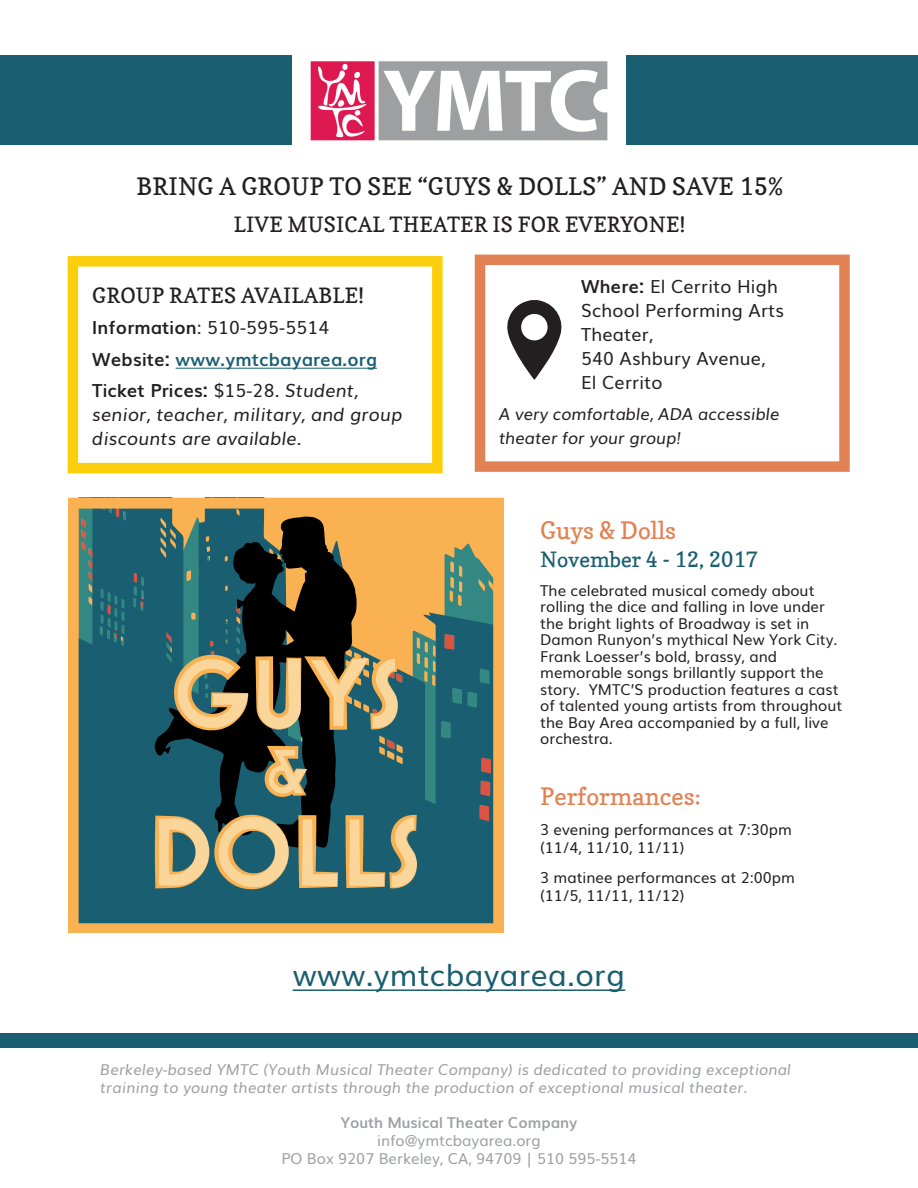
<style>
.page{position:relative;width:918px;height:1188px;background:#fff}
.page>*{position:absolute;margin:0;border:0;box-sizing:border-box;transform-origin:0 0}
.t1{font:30px "Muli";letter-spacing:.01em;color:#195e71}
.t2{font:24px "Copse";letter-spacing:.01em;color:#231f20}
.t3{font:24px "Copse";color:#e18255}
.t4{font:21px "Copse";letter-spacing:.01em;color:#231f20}
.t5{font:21px "Copse";color:#195e71}
.t6{font:700 18px/31.5px "Muli";letter-spacing:.01em;color:#231f20}
.t7{font:18px/24px "Muli";letter-spacing:.01em;color:#231f20}
.t8{font:italic 18px/24px "Muli";letter-spacing:.01em;color:#231f20}
.t9{font:italic 16.5px/24px "Muli";color:#231f20}
.t10{font:15px/16.5px "Muli";color:#231f20}
.t11{font:italic 15px/18px "Muli";letter-spacing:.01em;color:#9d9fa2}
.t12{font:15px/18px "Muli";color:#9d9fa2;text-align:center}
.t13{font:700 15px "Muli";color:#9d9fa2}
.s1{font-weight:400}
.s2{color:#195e71}
.s3{font-weight:400;font-style:italic}
.s4{font-weight:700}
</style>
<div class="page">
<svg style="left:475px;top:255px;width:375px;height:217px"></svg>
<div style="left:0;top:56px;width:291px;height:89px;background:#195e71"></div>
<div style="left:627px;top:56px;width:291px;height:89px;background:#195e71"></div>
<img style="left:310px;top:61px;width:298px;height:80px">
<svg style="left:68px;top:256px;width:375px;height:217px"></svg>
<hr style="left:176px;top:368px;width:201px;height:1px;background:#195e71">
<svg style="left:506px;top:300px;width:59px;height:80px"></svg>
<div style="left:0;top:1033px;width:918px;height:15px;background:#195e71"></div>
<hr style="left:293px;top:989px;width:332px;height:2px;background:#195e71">
<svg style="left:68px;top:498px;width:435px;height:435px;background:#5d705f"></svg>
<h2 class="t2" style="left:137px;top:172px;width:648px">BRING A GROUP TO SEE “GUYS &amp; DOLLS” AND SAVE 15%</h2>
<h3 class="t4" style="left:234px;top:212px;width:453px">LIVE MUSICAL THEATER IS FOR EVERYONE!</h3>
<h3 class="t4" style="left:92px;top:282px;width:273px">GROUP RATES AVAILABLE!</h3>
<p class="t6" style="left:92px;top:311px;width:286px">Information<span class="s1">: 510-595-5514<br></span>Website: <span class="s2">www.ymtcbayarea.org<br></span>Ticket Prices: <span class="s1">$15-28.</span> <span class="s3">Student,</span></p>
<p class="t8" style="left:92px;top:401px;width:311px">senior, teacher, military, and group discounts are available.</p>
<p class="t7" style="left:581px;top:273px;width:204px"><span class="s4">Where:</span> El Cerrito High<br>School Performing Arts<br>Theater,<br>540 Ashbury Avenue,<br>El Cerrito</p>
<p class="t9" style="left:499px;top:400px;width:282px">A very comfortable, ADA accessible theater for your group!</p>
<h2 class="t3" style="left:540px;top:515px;width:137px">Guys &amp; Dolls</h2>
<h3 class="t5" style="left:540px;top:547px;width:219px">November 4 - 12, 2017</h3>
<p class="t10" style="left:540px;top:581px;width:304px">The celebrated musical comedy about rolling the dice and falling in love under the bright lights of Broadway is set in Damon Runyon’s mythical New York City.<br>Frank Loesser’s bold, brassy, and memorable songs brillantly support the story. YMTC’S production features a cast of talented young artists from throughout the Bay Area accompanied by a full, live orchestra.</p>
<h2 class="t3" style="left:540px;top:782px;width:162px">Performances:</h2>
<p class="t10" style="left:540px;top:819px;width:253px;line-height:18px">3 evening performances at 7:30pm (11/4, 11/10, 11/11)</p>
<p class="t10" style="left:540px;top:867px;width:256px;line-height:18px">3 matinee performances at 2:00pm (11/5, 11/11, 11/12)</p>
<h1 class="t1" style="left:293px;top:950px;width:334px">www.ymtcbayarea.org</h1>
<p class="t11" style="left:100px;top:1059px;width:692px">Berkeley-based YMTC (Youth Musical Theater Company) is dedicated to providing exceptional training to young theater artists through the production of exceptional musical theater.</p>
<p class="t13" style="left:341px;top:1110px;width:238px">Youth Musical Theater Company</p>
<p class="t12" style="left:281px;top:1130px;width:357px">info@ymtcbayarea.org<br>PO Box 9207 Berkeley, CA, 94709 | 510 595-5514</p>
</div>
